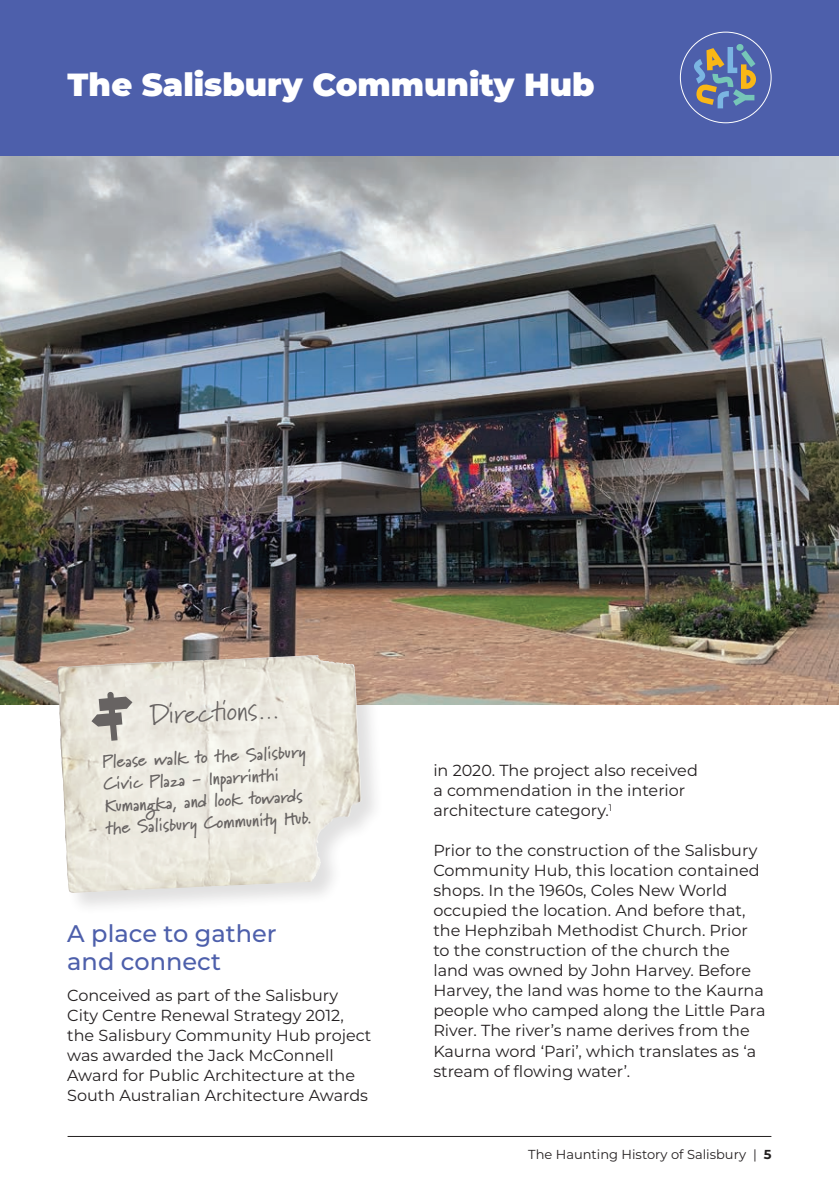
<style>
.page{position:relative;width:839px;height:1190px;background:#fff}
.page>*{position:absolute;margin:0;border:0;box-sizing:border-box;transform-origin:0 0}
.t1{font:900 32px "Montserrat";color:#fff}
.t2{font:28px "Marydale";color:#676362}
.t3{font:500 24px/28px "Montserrat";color:#4d5fab}
.t4{font:700 18px/22px "Marydale";color:#676362}
.t5{font:16px/20px "Montserrat";color:#231f20}
.t6{font:13px "Montserrat";color:#231f20}
.s1{font-weight:700}
</style>
<div class="page">
<img style="left:0;top:155px;width:838px;height:549px">
<div style="left:56px;top:654px;width:328px;height:262px;background:#231f20;opacity:.14"></div>
<img style="left:163px;top:655px;width:153px;height:7px">
<div style="left:0;top:0;width:838px;height:155px;background:#4d5fab"></div>
<div style="left:679px;top:32px;width:92px;height:91px;background:#4d5fab;border:1px solid #fff;border-radius:50%"></div>
<svg style="left:694px;top:47px;width:61px;height:61px"></svg>
<div style="left:736px;top:44px;width:7px;height:7px;background:#76c6b8;border-radius:50%"></div>
<svg style="left:91px;top:692px;width:41px;height:48px;background:#b2afa9"></svg>
<hr style="left:68px;top:1136px;width:703px;height:1px;background:#231f20">
<h1 class="t1" style="left:68px;top:61px;width:528px">The Salisbury Community Hub</h1>
<h2 class="t2" style="left:149px;top:698px;width:131px;rotate:-3deg">Directi ons…</h2>
<p class="t4" style="left:102px;top:751px;width:207px;rotate:-3deg">Please walk to the Salisbury<br>Civic Plaza - Inparrinthi<br>Kumangka, and look towards the Salisbury Community Hub.</p>
<h3 class="t3" style="left:67px;top:918px;width:211px">A place to gather and connect</h3>
<p class="t5" style="left:67px;top:984px;width:305px">Conceived as part of the Salisbury City Centre Renewal Strategy 2012, the Salisbury Community Hub project was awarded the Jack McConnell Award for Public Architecture at the South Australian Architecture Awards</p>
<p class="t5" style="left:433px;top:760px;width:266px">in 2020. The project also received a commendation in the interior architecture category.<sup>1</sup></p>
<p class="t5" style="left:433px;top:840px;width:333px">Prior to the construction of the Salisbury Community Hub, this location contained shops. In the 1960s, Coles New World occupied the location. And before that, the Hephzibah Methodist Church. Prior to the construction of the church the land was owned by John Harvey. Before Harvey, the land was home to the Kaurna people who camped along the Little Para River. The river’s name derives from the Kaurna word ‘Pari’, which translates as ‘a stream of flowing water’.</p>
<p class="t6" style="left:528px;top:1145px;width:244px">The Haunting History of Salisbury | <span class="s1">5</span></p>
</div>
